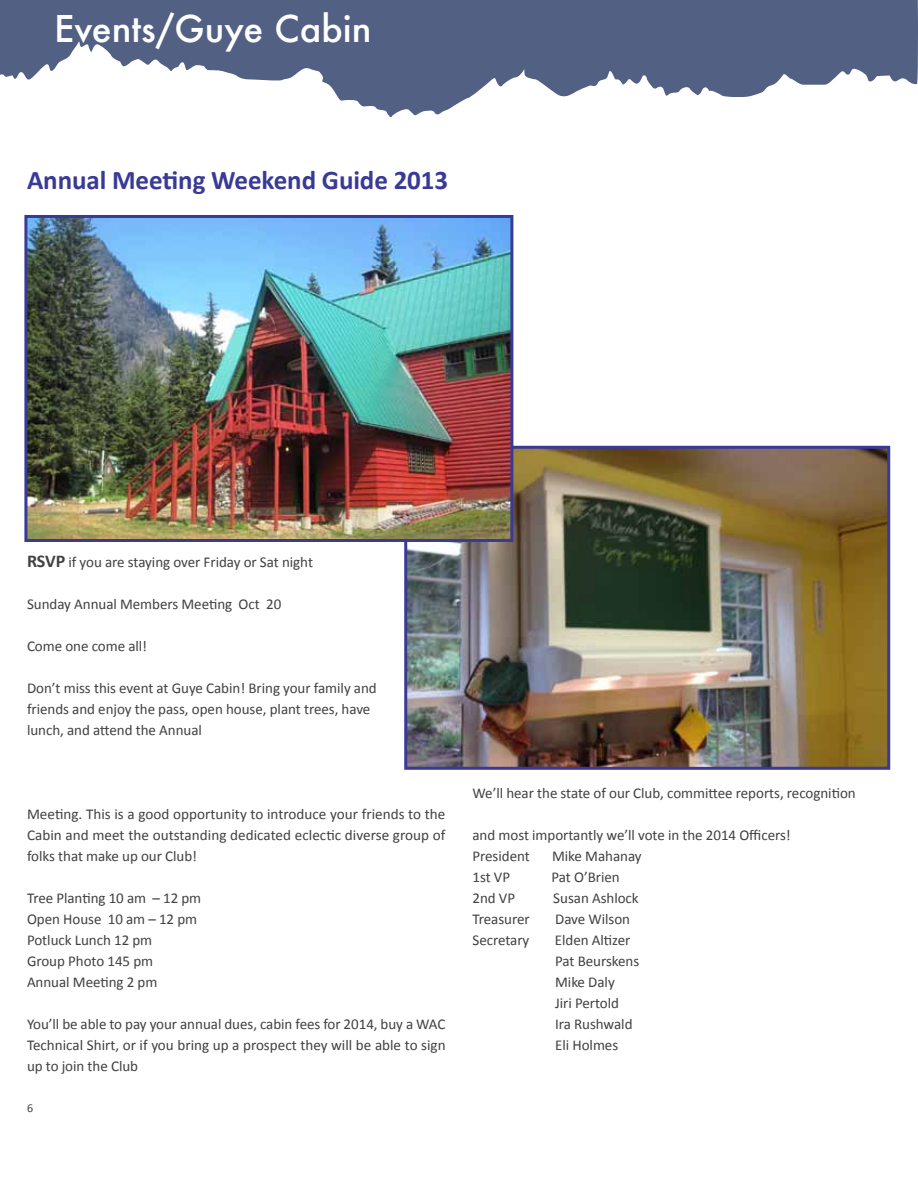
<style>
.page{position:relative;width:918px;height:1188px;background:#fff}
.page>*{position:absolute;margin:0;border:0;box-sizing:border-box;transform-origin:0 0}
.t1{font:500 36px "Futura";color:#fff}
.t2{font:700 27px "Calibri";color:#393a96}
.t3{font:15px/21px "Calibri";color:#414042}
.t4{font:12px "Calibri";color:#414042}
.s1{font-weight:700;font-size:18px}
</style>
<div class="page">
<svg style="left:0;top:0;width:918px;height:118px;fill:#526084"></svg>
<img style="left:408px;top:450px;width:478px;height:316px">
<div style="left:404px;top:446px;width:486px;height:324px;border:3px solid #393a96"></div>
<img style="left:28px;top:219px;width:481px;height:319px">
<div style="left:24px;top:215px;width:489px;height:327px;border:3px solid #393a96"></div>
<h1 class="t1" style="left:54px;top:4px;width:319px">Events/Guye Cabin</h1>
<h2 class="t2" style="left:27px;top:163px;width:423px">Annual Meeting Weekend Guide 2013</h2>
<p class="t3" style="left:27px;top:551px;width:288px"><span class="s1">RSVP</span> if you are staying over Friday or Sat night</p>
<p class="t3" style="left:27px;top:593px;width:256px">Sunday Annual Members Meeting Oct 20</p>
<p class="t3" style="left:27px;top:635px;width:122px">Come one come all!</p>
<p class="t3" style="left:27px;top:677px;width:351px">Don’t miss this event at Guye Cabin! Bring your family and friends and enjoy the pass, open house, plant trees, have lunch, and attend the Annual</p>
<p class="t3" style="left:27px;top:803px;width:420px;text-align:justify">Meeting. This is a good opportunity to introduce your friends to the Cabin and meet the outstanding dedicated eclectic diverse group of folks that make up our Club!</p>
<p class="t3" style="left:27px;top:887px;width:176px">Tree Planting 10 am – 12 pm<br>Open House 10 am – 12 pm<br>Potluck Lunch 12 pm<br>Group Photo 145 pm<br>Annual Meeting 2 pm</p>
<p class="t3" style="left:27px;top:1013px;width:420px;text-align:justify">You’ll be able to pay your annual dues, cabin fees for 2014, buy a WAC Technical Shirt, or if you bring up a prospect they will be able to sign up to join the Club</p>
<p class="t4" style="left:27px;top:1100px;width:8px">6</p>
<p class="t3" style="left:472px;top:782px;width:385px">We’ll hear the state of our Club, committee reports, recognition</p>
<p class="t3" style="left:472px;top:824px;width:320px">and most importantly we’ll vote in the 2014 Officers!<br>President</p>
<p class="t3" style="left:552px;top:845px;width:91px">Mike Mahanay</p>
<p class="t3" style="left:472px;top:866px;width:39px">1st VP</p>
<p class="t3" style="left:551px;top:866px;width:70px">Pat O’Brien</p>
<p class="t3" style="left:472px;top:887px;width:44px">2nd VP</p>
<p class="t3" style="left:553px;top:887px;width:87px">Susan Ashlock</p>
<p class="t3" style="left:472px;top:908px;width:59px">Treasurer</p>
<p class="t3" style="left:555px;top:908px;width:76px">Dave Wilson</p>
<p class="t3" style="left:472px;top:929px;width:58px">Secretary</p>
<p class="t3" style="left:555px;top:929px;width:86px">Elden Altizer<br>Pat Beurskens<br>Mike Daly<br>Jiri Pertold<br>Ira Rushwald<br>Eli Holmes</p>
</div>
